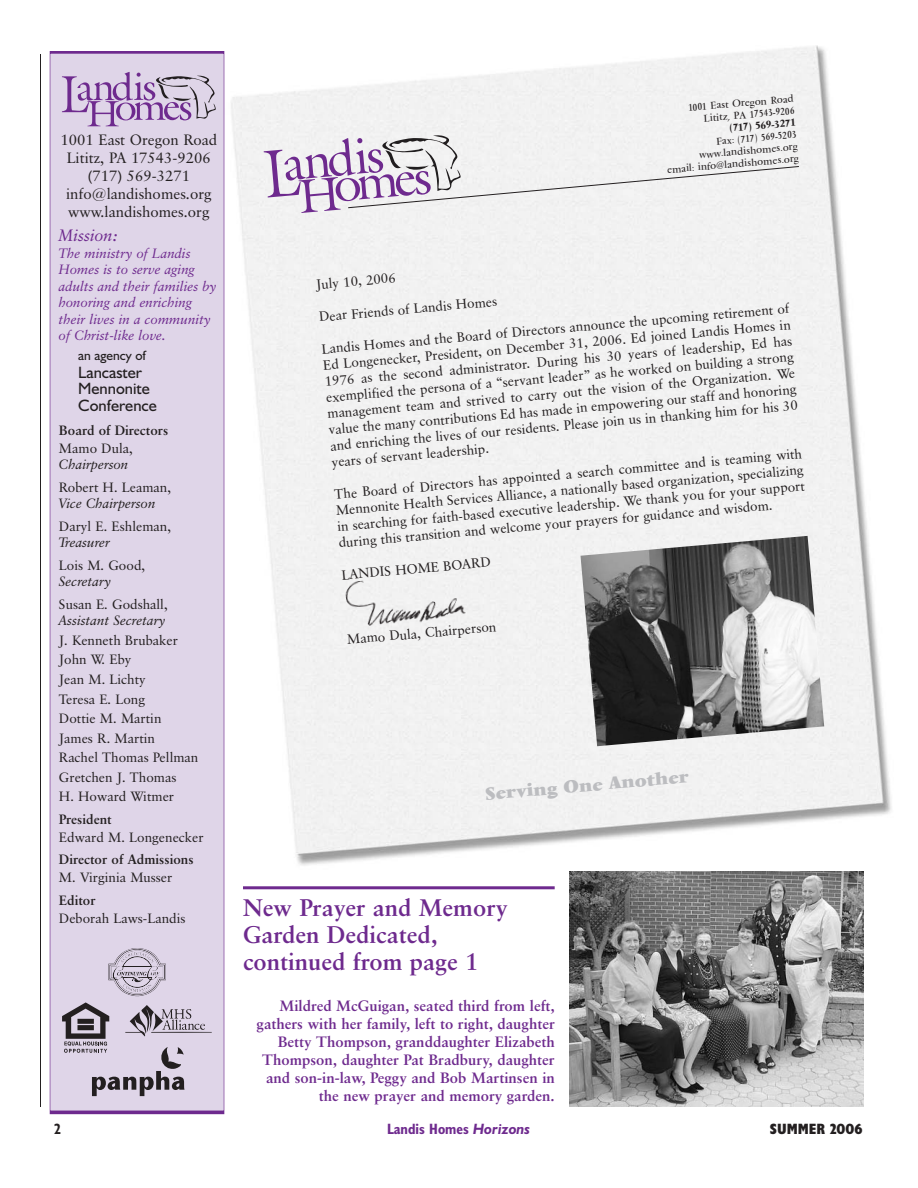
<style>
.page{position:relative;width:918px;height:1188px;background:#fff}
.page>*{position:absolute;margin:0;border:0;box-sizing:border-box;transform-origin:0 0}
.t1{font:700 24px/27px "Classical Garamond BT";color:#6e2a8e}
.t2{font:700 18px "Vendome T";color:#bcbdc0}
.t3{font:16.5px/16.5px "Humanist 521 BT";color:#231f20}
.t4{font:italic 16.5px "Classical Garamond BT";color:#6e2a8e}
.t5{font:700 15px/18px "Classical Garamond BT";color:#6e2a8e;text-align:right}
.t6{font:15px/18px "Classical Garamond BT";color:#231f20;text-align:center}
.t7{font:700 condensed 15px "Humanist 521 BT";color:#6e2a8e}
.t8{font:700 condensed 15px "Humanist 521 BT Xtra";color:#231f20}
.t9{font:700 condensed 15px "Humanist 521 BT";color:#231f20}
.t10{font:13.5px/16.2px "Classical Garamond BT";color:#231f20;text-align:justify}
.t11{font:italic 13.5px/16.5px "Classical Garamond BT";color:#6e2a8e}
.t12{font:italic 13.5px "Classical Garamond BT";color:#231f20}
.t13{font:700 13.5px "Classical Garamond BT";color:#231f20}
.t14{font:13.5px "Humanist 521 BT";color:#231f20}
.t15{font:10.5px/12px "Vendome T";color:#231f20;text-align:right}
.t16{font:500 10.5px "Vendome T";color:#231f20}
.s1{font-style:italic;font-stretch:normal}
</style>
<div class="page">
<img style="left:231px;top:45px;width:661px;height:879px">
<div style="left:50px;top:52px;width:174px;height:1060px;background:#dfd5e8"></div>
<svg style="left:62px;top:72px;width:154px;height:54px"></svg>
<svg style="left:108px;top:948px;width:58px;height:48px"></svg>
<svg style="left:62px;top:1002px;width:150px;height:94px"></svg>
<hr style="left:40px;top:54px;width:1px;height:1053px;background:#231f20">
<svg style="left:264px;top:133px;width:536px;height:80px"></svg>
<img style="left:570px;top:872px;width:294px;height:235px">
<hr style="left:243px;top:886px;width:312px;height:3px;background:#6e2a8e">
<img style="left:581px;top:536px;width:243px;height:210px">
<img style="left:337px;top:565px;width:146px;height:69px">
<p class="t6" style="left:61px;top:132px;width:158px">1001 East Oregon Road<br>Lititz, PA 17543-9206 (717) 569-3271 info@landishomes.org www.landishomes.org</p>
<p class="t4" style="left:59px;top:230px;width:61px">Mission:</p>
<p class="t11" style="left:59px;top:246px;width:159px">The ministry of Landis<br>Homes is to serve aging adults and their families by honoring and enriching their lives in a community of Christ-like love.</p>
<p class="t14" style="left:78px;top:351px;width:69px">an agency of</p>
<p class="t3" style="left:78px;top:366px;width:80px">Lancaster<br>Mennonite<br>Conference</p>
<p class="t13" style="left:59px;top:425px;width:111px">Board of Directors</p>
<p class="t10" style="left:59px;top:441px;width:75px">Mamo Dula,</p>
<p class="t12" style="left:59px;top:460px;width:71px">Chairperson</p>
<p class="t10" style="left:59px;top:480px;width:114px">Robert H. Leaman,</p>
<p class="t12" style="left:59px;top:499px;width:98px">Vice Chairperson</p>
<p class="t10" style="left:59px;top:519px;width:114px">Daryl E. Eshleman,</p>
<p class="t12" style="left:59px;top:538px;width:53px">Treasurer</p>
<p class="t10" style="left:59px;top:558px;width:88px">Lois M. Good,</p>
<p class="t12" style="left:59px;top:577px;width:54px">Secretary</p>
<p class="t10" style="left:59px;top:597px;width:110px">Susan E. Godshall,</p>
<p class="t12" style="left:59px;top:616px;width:108px">Assistant Secretary</p>
<p class="t10" style="left:59px;top:632px;width:141px;line-height:19.5px;text-align:left">J. Kenneth Brubaker<br>John W. Eby<br>Jean M. Lichty<br>Teresa E. Long<br>Dottie M. Martin<br>James R. Martin<br>Rachel Thomas Pellman<br>Gretchen J. Thomas<br>H. Howard Witmer</p>
<p class="t13" style="left:59px;top:814px;width:54px">President</p>
<p class="t10" style="left:59px;top:830px;width:146px">Edward M. Longenecker</p>
<p class="t13" style="left:59px;top:854px;width:136px">Director of Admissions</p>
<p class="t10" style="left:59px;top:871px;width:115px">M. Virginia Musser</p>
<p class="t13" style="left:59px;top:895px;width:38px">Editor</p>
<p class="t10" style="left:59px;top:911px;width:128px">Deborah Laws-Landis</p>
<p class="t15" style="left:688px;top:101px;width:107px;rotate:-5deg">1001 East Oregon Road<br>Lititz, PA 17543-9206</p>
<p class="t16" style="left:729px;top:122px;width:68px;rotate:-5deg">(717) 569-3271</p>
<p class="t15" style="left:665px;top:140px;width:134px;rotate:-5deg">Fax: (717) 569-5203 www.landishomes.org<br>email: info@landishomes.org</p>
<p class="t10" style="left:316px;top:278px;width:81px;rotate:-5deg">July 10, 2006</p>
<p class="t10" style="left:318px;top:310px;width:180px;rotate:-5deg">Dear Friends of Landis Homes</p>
<p class="t10" style="left:321px;top:342px;width:471px;rotate:-5deg">Landis Homes and the Board of Directors announce the upcoming retirement of Ed Longenecker, President, on December 31, 2006. Ed joined Landis Homes in 1976 as the second administrator. During his 30 years of leadership, Ed has exemplified the persona of a “servant leader” as he worked on building a strong management team and strived to carry out the vision of the Organization. We value the many contributions Ed has made in empowering our staff and honoring and enriching the lives of our residents. Please join us in thanking him for his 30 years of servant leadership.</p>
<p class="t10" style="left:334px;top:487px;width:471px;rotate:-5deg">The Board of Directors has appointed a search committee and is teaming with Mennonite Health Services Alliance, a nationally based organization, specializing in searching for faith-based executive leadership. We thank you for your support during this transition and welcome your prayers for guidance and wisdom.</p>
<p class="t10" style="left:341px;top:568px;width:151px;rotate:-5deg">LANDIS HOME BOARD</p>
<p class="t10" style="left:347px;top:633px;width:151px;rotate:-5deg">Mamo Dula, Chairperson</p>
<h2 class="t2" style="left:484px;top:783px;width:206px;rotate:-5deg">Serving One Another</h2>
<h1 class="t1" style="left:243px;top:897px;width:266px">New Prayer and Memory<br>Garden Dedicated, continued from page 1</h1>
<p class="t5" style="left:257px;top:998px;width:300px">Mildred McGuigan, seated third from left, gathers with her family, left to right, daughter Betty Thompson, granddaughter Elizabeth Thompson, daughter Pat Bradbury, daughter and son-in-law, Peggy and Bob Martinsen in the new prayer and memory garden.</p>
<p class="t9" style="left:54px;top:1124px;width:8px">2</p>
<p class="t7" style="left:387px;top:1124px;width:145px">Landis Homes <span class="s1">Horizons</span></p>
<p class="t8" style="left:770px;top:1124px;width:94px">SUMMER 2006</p>
</div>
